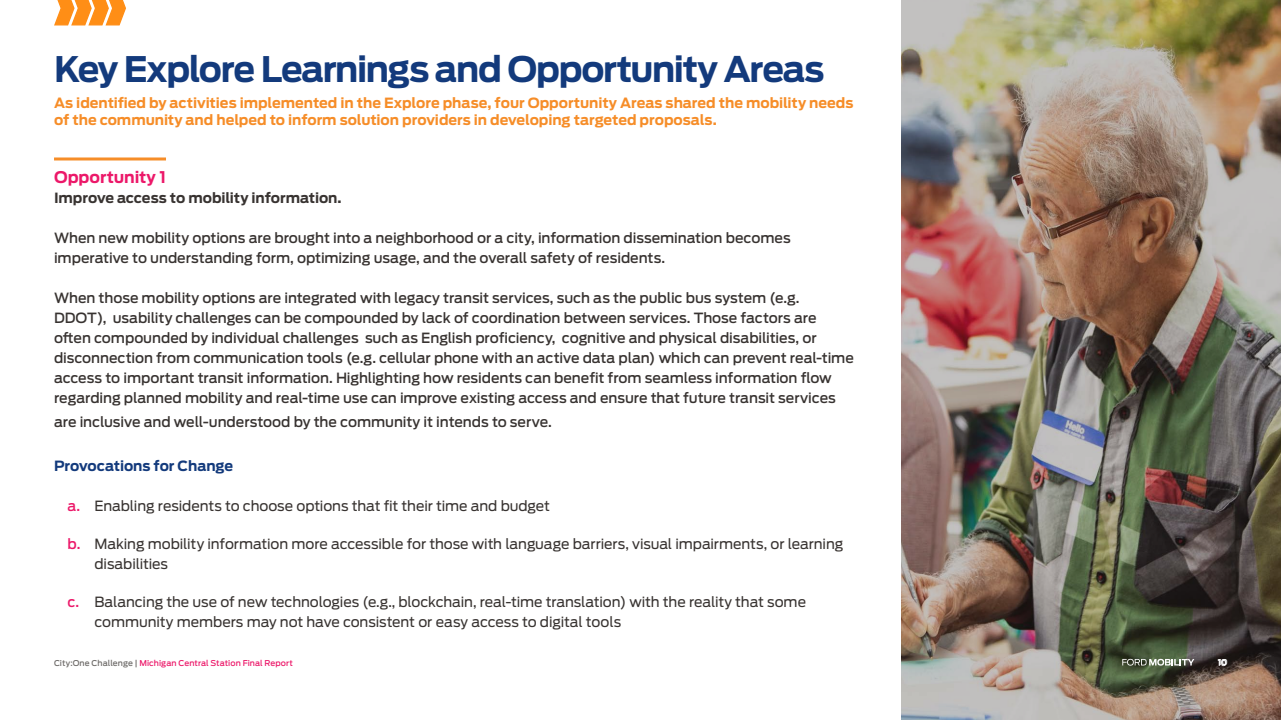
<style>
.page{position:relative;width:1281px;height:720px;background:#fff}
.page>*{position:absolute;margin:0;border:0;box-sizing:border-box;transform-origin:0 0}
.t1{font:700 35px "Ford Antenna";letter-spacing:-.04em;color:#133a7c}
.t2{font:700 16px "Ford Antenna";color:#ec1869}
.t3{font:500 14px/20px "Ford Antenna";letter-spacing:-.005em;color:#383331}
.t4{font:14px/20px "Ford Antenna";letter-spacing:-.005em;color:#383331}
.t5{font:700 14px/17px "Ford Antenna";letter-spacing:-.005em;color:#f68d28}
.t6{font:700 14px "Ford Antenna";letter-spacing:-.01em;color:#383331}
.t7{font:700 14px "Ford Antenna";letter-spacing:-.005em;color:#133a7c}
.t8{font:500 8px "Ford Antenna";letter-spacing:.01em;color:#ec1869}
.t9{font:500 8px "Ford Antenna";color:#fff}
.s1{font-weight:500;color:#ec1869}
.s2{color:#6e6b69}
</style>
<div class="page">
<img style="left:901px;top:0;width:379px;height:720px">
<hr style="left:54px;top:157px;width:112px;height:3px;background:#f68d28">
<svg style="left:54px;top:0;width:72px;height:25px"></svg>
<svg style="left:1122px;top:659px;width:73px;height:8px"></svg>
<h1 class="t1" style="left:54px;top:38px;width:772px">Key Explore Learnings and Opportunity Areas</h1>
<p class="t5" style="left:54px;top:93px;width:800px">As identifed by activities implemented in the Explore phase, four Opportunity Areas shared the mobility needs of the community and helped to inform solution providers in developing targeted proposals.</p>
<h2 class="t2" style="left:54px;top:163px;width:113px">Opportunity 1</h2>
<h3 class="t6" style="left:54px;top:185px;width:289px">Improve access to mobility information.</h3>
<p class="t3" style="left:54px;top:226px;width:738px">When new mobility options are brought into a neighborhood or a city, information dissemination becomes imperative to understanding form, optimizing usage, and the overall safety of residents.</p>
<p class="t3" style="left:54px;top:286px;width:801px">When those mobility options are integrated with legacy transit services, such as the public bus system (e.g.<br>DDOT), usability challenges can be compounded by lack of coordination between services. Those factors are ofen compounded by individual challenges such as English profciency, cognitive and physical disabilities, or disconnection from communication tools (e.g. cellular phone with an active data plan) which can prevent real-time access to important transit information. Highlighting how residents can beneft from seamless information fow regarding planned mobility and real-time use can improve existing access and ensure that future transit services</p>
<p class="t3" style="left:54px;top:410px;width:499px">are inclusive and well-understood by the community it intends to serve.</p>
<h3 class="t7" style="left:54px;top:453px;width:180px">Provocations for Change</h3>
<p class="t4" style="left:68px;top:494px;width:484px"><span class="s1">a.</span> Enabling residents to choose options that ft their time and budget</p>
<p class="t4" style="left:95px;top:532px;width:750px;text-indent:-27px"><span class="s1">b.</span> Making mobility information more accessible for those with language barriers, visual impairments, or learning disabilities</p>
<p class="t4" style="left:95px;top:590px;width:713px;text-indent:-27px"><span class="s1">c.</span> Balancing the use of new technologies (e.g., blockchain, real-time translation) with the reality that some community members may not have consistent or easy access to digital tools</p>
<p class="t8" style="left:54px;top:656px;width:240px"><span class="s2">City:One Challenge |</span> Michigan Central Station Final Report</p>
<p class="t9" style="left:1217px;top:655px;width:11px">1110</p>
<p class="t9" style="left:1220px;top:655px;width:8px">00</p>
</div>
